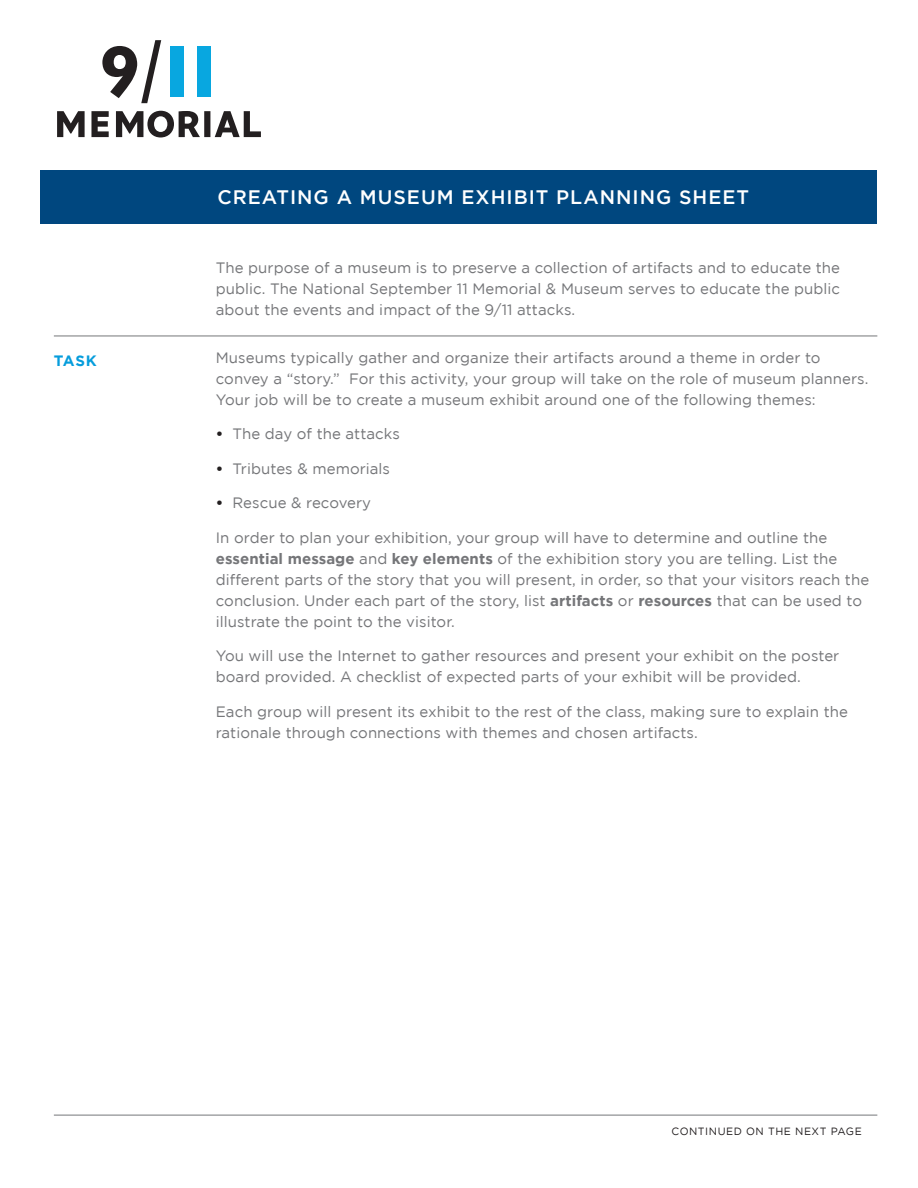
<style>
.page{position:relative;width:918px;height:1188px;background:#fff}
.page>*{position:absolute;margin:0;border:0;box-sizing:border-box;transform-origin:0 0}
.t1{font:500 19.5px "Gotham";letter-spacing:.05em;color:#fff}
.t2{font:15px/21px "Gotham";letter-spacing:.005em;color:#757679}
.t3{font:700 15px "Gotham";color:#069ddc}
.t4{font:10.5px "Gotham";letter-spacing:.05em;color:#231f20}
.s1{font-weight:700;color:#231f20}
.s2{font-weight:700}
</style>
<div class="page">
<div style="left:40px;top:170px;width:837px;height:54px;background:#00477f"></div>
<hr style="left:54px;top:336px;width:823px;height:1px;background:#757679">
<hr style="left:54px;top:1115px;width:823px;height:1px;background:#757679">
<svg style="left:91px;top:111px;width:18px;height:26px"></svg>
<svg style="left:57px;top:111px;width:28px;height:26px"></svg>
<div style="left:170px;top:46px;width:14px;height:51px;background:#08a7e0"></div>
<div style="left:197px;top:46px;width:13px;height:51px;background:#08a7e0"></div>
<svg style="left:102px;top:40px;width:59px;height:63px"></svg>
<svg style="left:116px;top:111px;width:145px;height:26px"></svg>
<p class="t3" style="left:54px;top:352px;width:44px">TASK</p>
<p class="t1" style="left:217px;top:186px;width:533px">CREATING A MUSEUM EXHIBIT PLANNING SHEET</p>
<p class="t2" style="left:216px;top:257px;width:626px;text-align:justify">The purpose of a museum is to preserve a collection of artifacts and to educate the public. The National September 11 Memorial &amp; Museum serves to educate the public about the events and impact of the 9/11 attacks.</p>
<p class="t2" style="left:216px;top:347px;width:654px">Museums typically gather and organize their artifacts around a theme in order to convey a “story.” For this activity, your group will take on the role of museum planners.<br>Your job will be to create a museum exhibit around one of the following themes:</p>
<p class="t2" style="left:216px;top:423px;width:186px"><span class="s1">•</span> The day of the attacks</p>
<p class="t2" style="left:216px;top:458px;width:176px"><span class="s1">•</span> Tributes &amp; memorials</p>
<p class="t2" style="left:216px;top:492px;width:157px"><span class="s1">•</span> Rescue &amp; recovery</p>
<p class="t2" style="left:216px;top:527px;width:655px">In order to plan your exhibition, your group will have to determine and outline the <span class="s2">essential message</span> and <span class="s2">key elements</span> of the exhibition story you are telling. List the different parts of the story that you will present, in order, so that your visitors reach the conclusion. Under each part of the story, list <span class="s2">artifacts</span> or <span class="s2">resources</span> that can be used to illustrate the point to the visitor.</p>
<p class="t2" style="left:216px;top:645px;width:625px">You will use the Internet to gather resources and present your exhibit on the poster board provided. A checklist of expected parts of your exhibit will be provided.</p>
<p class="t2" style="left:216px;top:701px;width:634px">Each group will present its exhibit to the rest of the class, making sure to explain the rationale through connections with themes and chosen artifacts.</p>
<p class="t4" style="left:672px;top:1126px;width:192px">CONTINUED ON THE NEXT PAGE</p>
</div>
